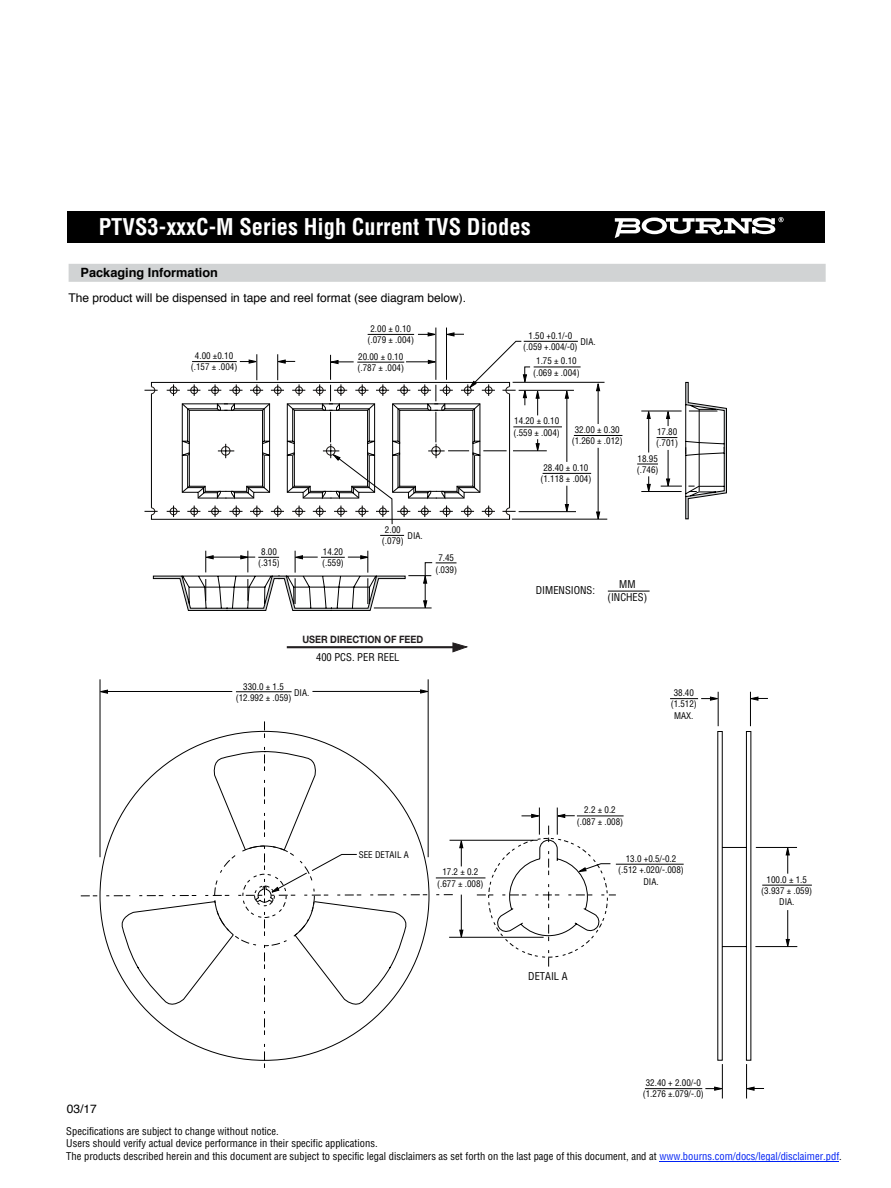
<style>
.page{position:relative;width:891px;height:1188px;background:#fff}
.page>*{position:absolute;margin:0;border:0;box-sizing:border-box;transform-origin:0 0}
.t1{font:700 condensed 22.5px "Helvetica";color:#fff}
.t2{font:700 12.75px "Helvetica";color:#000}
.t3{font:12px "Helvetica";color:#000}
.t4{font:condensed 10.5px/12.6px "Helvetica";color:#000;text-align:center}
.t5{font:700 10.2px "Helvetica Neue";color:#231f20;scale:.9 1}
.t6{font:condensed 9px/11.2px "Helvetica";color:#000;text-align:center}
.s1{color:#0021f4}
</style>
<div class="page">
<svg style="left:145px;top:386px;width:13px;height:8px"></svg>
<svg style="left:145px;top:507px;width:13px;height:9px"></svg>
<hr style="left:436px;top:328px;width:1px;height:52px;background:#000">
<hr style="left:446px;top:328px;width:1px;height:52px;background:#000">
<hr style="left:513px;top:451px;width:34px;height:1px;background:#000">
<hr style="left:513px;top:427px;width:49px;height:1px;background:#000">
<hr style="left:534px;top:367px;width:47px;height:1px;background:#000">
<hr style="left:524px;top:341px;width:54px;height:1px;background:#000">
<hr style="left:519px;top:390px;width:55px;height:1px;background:#000">
<hr style="left:519px;top:511px;width:57px;height:1px;background:#000">
<svg style="left:565px;top:389px;width:4px;height:10px"></svg>
<svg style="left:565px;top:486px;width:4px;height:27px"></svg>
<hr style="left:566px;top:396px;width:1px;height:66px;background:#000">
<hr style="left:543px;top:473px;width:48px;height:1px;background:#000">
<hr style="left:512px;top:519px;width:95px;height:1px;background:#000">
<svg style="left:596px;top:383px;width:4px;height:8px"></svg>
<hr style="left:598px;top:448px;width:1px;height:66px;background:#000">
<svg style="left:596px;top:512px;width:4px;height:8px"></svg>
<hr style="left:598px;top:389px;width:1px;height:35px;background:#000">
<hr style="left:574px;top:435px;width:48px;height:1px;background:#000">
<hr style="left:513px;top:382px;width:92px;height:1px;background:#000">
<svg style="left:167px;top:332px;width:373px;height:193px"></svg>
<svg style="left:380px;top:535px;width:24px;height:1px"></svg>
<svg style="left:153px;top:551px;width:304px;height:60px"></svg>
<svg style="left:637px;top:382px;width:90px;height:138px"></svg>
<hr style="left:287px;top:646px;width:169px;height:2px;background:#231f20">
<svg style="left:452px;top:642px;width:15px;height:11px"></svg>
<div style="left:67px;top:212px;width:757px;height:31px;background:#000"></div>
<svg style="left:615px;top:217px;width:169px;height:21px"></svg>
<div style="left:69px;top:264px;width:757px;height:18px;background:#d1d3d4"></div>
<hr style="left:608px;top:591px;width:42px;height:1px;background:#000">
<svg style="left:454px;top:731px;width:298px;height:330px"></svg>
<svg style="left:81px;top:721px;width:373px;height:347px"></svg>
<hr style="left:577px;top:816px;width:47px;height:1px;background:#000">
<hr style="left:428px;top:679px;width:1px;height:178px;background:#000">
<svg style="left:99px;top:690px;width:9px;height:4px"></svg>
<svg style="left:420px;top:689px;width:9px;height:4px"></svg>
<hr style="left:106px;top:691px;width:126px;height:1px;background:#000">
<hr style="left:312px;top:691px;width:112px;height:1px;background:#000">
<hr style="left:100px;top:679px;width:1px;height:178px;background:#000">
<hr style="left:236px;top:691px;width:56px;height:1px;background:#000">
<svg style="left:270px;top:854px;width:88px;height:39px"></svg>
<hr style="left:718px;top:692px;width:1px;height:34px;background:#000">
<hr style="left:750px;top:692px;width:1px;height:34px;background:#000">
<svg style="left:751px;top:697px;width:17px;height:4px"></svg>
<svg style="left:670px;top:697px;width:49px;height:4px"></svg>
<hr style="left:645px;top:1088px;width:57px;height:1px;background:#000">
<hr style="left:722px;top:1064px;width:1px;height:35px;background:#000">
<hr style="left:746px;top:1064px;width:1px;height:35px;background:#000">
<svg style="left:746px;top:1087px;width:18px;height:4px"></svg>
<svg style="left:705px;top:1087px;width:18px;height:4px"></svg>
<hr style="left:756px;top:847px;width:41px;height:1px;background:#000">
<hr style="left:755px;top:946px;width:42px;height:1px;background:#000">
<hr style="left:787px;top:910px;width:1px;height:31px;background:#000">
<svg style="left:786px;top:939px;width:4px;height:9px"></svg>
<svg style="left:786px;top:846px;width:4px;height:28px"></svg>
<hr style="left:762px;top:885px;width:50px;height:1px;background:#000">
<hr style="left:450px;top:840px;width:88px;height:1px;background:#000">
<hr style="left:449px;top:937px;width:95px;height:1px;background:#000">
<hr style="left:461px;top:895px;width:1px;height:37px;background:#000">
<svg style="left:459px;top:930px;width:4px;height:9px"></svg>
<svg style="left:459px;top:839px;width:4px;height:27px"></svg>
<hr style="left:436px;top:878px;width:49px;height:1px;background:#000">
<hr style="left:616px;top:864px;width:68px;height:1px;background:#000">
<svg style="left:477px;top:808px;width:139px;height:160px"></svg>
<hr style="left:659px;top:1161px;width:180px;height:1px;background:#0021f4">
<h1 class="t1" style="left:99px;top:213px;width:433px">PTVS3-xxxC-M Series High Current TVS Diodes</h1>
<h2 class="t2" style="left:81px;top:263px;width:139px">Packaging Information</h2>
<h3 class="t3" style="left:69px;top:289px;width:399px">The product will be dispensed in tape and reel format (see diagram below).</h3>
<h3 class="t3" style="left:67px;top:1099px;width:32px">03/17</h3>
<p class="t6" style="left:191px;top:350px;width:48px">4.00 ±0.10 (.157 ± .004)</p>
<p class="t6" style="left:367px;top:323px;width:48px">2.00 ± 0.10 (.079 ± .004)</p>
<p class="t6" style="left:357px;top:351px;width:48px;text-align:left">20.00 ± 0.10 (.787 ± .004)</p>
<p class="t6" style="left:382px;top:524px;width:23px">2.00 (.079)</p>
<p class="t6" style="left:408px;top:530px;width:17px">DIA.</p>
<p class="t6" style="left:258px;top:546px;width:23px">8.00 (.315)</p>
<p class="t6" style="left:322px;top:546px;width:23px;text-align:left">14.20 (.559)</p>
<p class="t6" style="left:435px;top:552px;width:23px">7.45 (.039)</p>
<p class="t5" style="left:302px;top:631px;width:136px">USER DIRECTION OF FEED</p>
<p class="t4" style="left:316px;top:651px;width:85px">400 PCS. PER REEL</p>
<p class="t6" style="left:236px;top:681px;width:57px">330.0 ± 1.5 (12.992 ± .059)</p>
<p class="t6" style="left:294px;top:687px;width:17px">DIA.</p>
<p class="t6" style="left:523px;top:330px;width:56px">1.50 +0.1/-0 (.059 +.004/-0)</p>
<p class="t6" style="left:580px;top:336px;width:17px">DIA.</p>
<p class="t6" style="left:533px;top:355px;width:48px">1.75 ± 0.10 (.069 ± .004)</p>
<p class="t6" style="left:513px;top:415px;width:48px;text-align:left">14.20 ± 0.10 (.559 ± .004)</p>
<p class="t6" style="left:572px;top:424px;width:53px">32.00 ± 0.30 (1.260 ± .012)</p>
<p class="t6" style="left:540px;top:462px;width:53px">28.40 ± 0.10 (1.118 ± .004)</p>
<p class="t6" style="left:656px;top:426px;width:23px;text-align:left">17.80 (.701)</p>
<p class="t6" style="left:637px;top:452px;width:23px;text-align:left">18.95 (.746)</p>
<p class="t4" style="left:536px;top:584px;width:61px">DIMENSIONS:</p>
<p class="t4" style="left:608px;top:578px;width:41px">MM (INCHES)</p>
<p class="t6" style="left:671px;top:687px;width:28px">38.40 (1.512)<br>MAX.</p>
<p class="t6" style="left:359px;top:849px;width:52px">SEE DETAIL A</p>
<p class="t6" style="left:437px;top:866px;width:48px">17.2 ± 0.2 (.677 ± .008)</p>
<p class="t6" style="left:577px;top:804px;width:48px">2.2 ± 0.2 (.087 ± .008)</p>
<p class="t6" style="left:618px;top:853px;width:67px">13.0 +0.5/-0.2 (.512 +.020/-.008)<br>DIA.</p>
<p class="t4" style="left:528px;top:969px;width:41px">DETAIL A</p>
<p class="t6" style="left:643px;top:1077px;width:63px">32.40 + 2.00/-0 (1.276 ±.079/-.0)</p>
<p class="t6" style="left:761px;top:874px;width:53px">100.0 ± 1.5 (3.937 ± .059)<br>DIA.</p>
<p class="t4" style="left:66px;top:1125px;width:777px;text-align:left">Specifications are subject to change without notice.<br>Users should verify actual device performance in their specific applications.<br>The products described herein and this document are subject to specific legal disclaimers as set forth on the last page of this document, and at <span class="s1">www.bourns.com/docs/legal/disclaimer.pdf</span>.</p>
</div>
